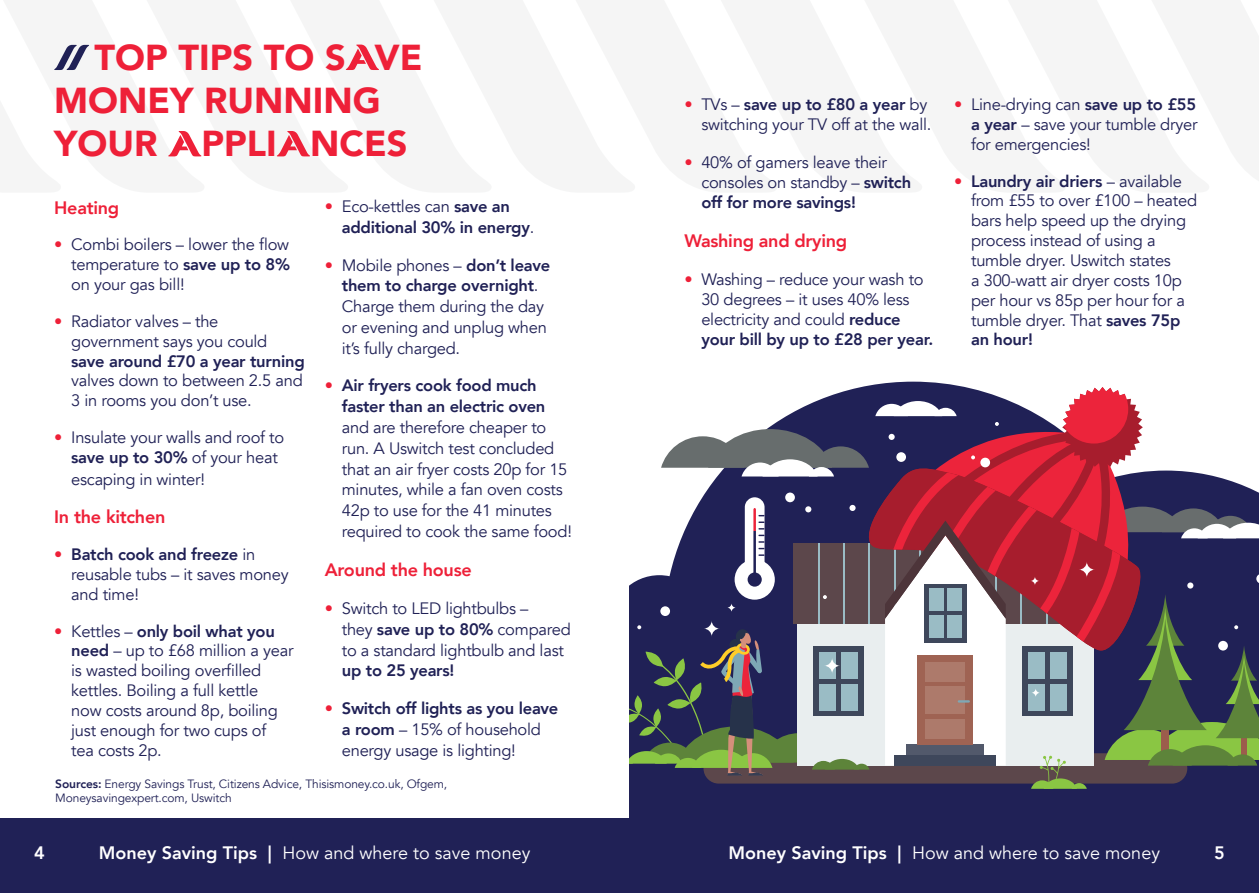
<style>
.page{position:relative;width:1259px;height:893px;background:#fff}
.page>*{position:absolute;margin:0;border:0;box-sizing:border-box;transform-origin:0 0}
.t1{font:900 36px/43.2px "Avenir";color:#ee2038}
.t2{font:18px "Avenir";color:#fff}
.t3{font:800 18px "Avenir";letter-spacing:-.015em;color:#ee2038}
.t4{font:800 18px "Avenir";color:#fff}
.t5{font:16.5px/19.8px "Avenir";letter-spacing:-.015em;color:#202156}
.t6{font:800 16.5px/20.7px "Avenir";letter-spacing:-.015em;color:#202156}
.t7{font:12px/14.4px "Avenir";letter-spacing:-.01em;color:#202156}
.s1{color:#ee2038}
.s2{font-weight:800}
.s3{font-weight:400;color:#ee2038}
.s4{font-weight:400}
</style>
<div class="page">
<div style="left:0;top:819px;width:1259px;height:74px;background:#202156"></div>
<svg style="left:346px;top:45px;width:33px;height:25px"></svg>
<svg style="left:54px;top:44px;width:148px;height:113px"></svg>
<svg style="left:277px;top:131px;width:33px;height:25px"></svg>
<svg style="left:629px;top:382px;width:630px;height:437px;fill:#202156"></svg>
<svg style="left:661px;top:429px;width:208px;height:47px"></svg>
<div style="left:703px;top:753px;width:484px;height:31px;background:#5c474b;border-radius:15px"></div>
<svg style="left:703px;top:620px;width:17px;height:17px"></svg>
<svg style="left:727px;top:603px;width:9px;height:9px"></svg>
<div style="left:793px;top:543px;width:304px;height:81px;background:#5c474b"></div>
<hr style="left:818px;top:543px;width:1px;height:81px;background:#9abcc5">
<hr style="left:843px;top:543px;width:2px;height:81px;background:#9abcc5">
<svg style="left:861px;top:468px;width:14px;height:187px"></svg>
<div style="left:785px;top:493px;width:10px;height:9px;background:#fff;border-radius:50%"></div>
<svg style="left:805px;top:506px;width:6px;height:6px"></svg>
<svg style="left:849px;top:505px;width:6px;height:6px"></svg>
<svg style="left:823px;top:595px;width:4px;height:4px"></svg>
<div style="left:660px;top:606px;width:10px;height:10px;background:#fff;border-radius:50%"></div>
<div style="left:734px;top:559px;width:41px;height:41px;background:#fff;border-radius:50%"></div>
<div style="left:745px;top:497px;width:19px;height:83px;background:#fff;border-radius:10px"></div>
<svg style="left:747px;top:572px;width:15px;height:15px"></svg>
<svg style="left:753px;top:508px;width:11px;height:72px"></svg>
<svg style="left:875px;top:387px;width:384px;height:402px"></svg>
<svg style="left:629px;top:625px;width:240px;height:151px;background:#626b73"></svg>
<svg style="left:1030px;top:576px;width:9px;height:9px"></svg>
<svg style="left:1078px;top:562px;width:17px;height:16px"></svg>
<svg style="left:824px;top:658px;width:16px;height:16px"></svg>
<svg style="left:1031px;top:688px;width:9px;height:9px"></svg>
<h1 class="t1" style="left:54px;top:35px;width:370px;text-indent:40px">TOP TIPS TO S VE<br>MONEY RUNNING<br>YOUR PPLI NCES</h1>
<p class="t3" style="left:54px;top:193px;width:67px">Heating</p>
<p class="t5" style="left:71px;top:235px;width:220px;text-align:justify;text-indent:-17px"><span class="s1">•</span> Combi boilers – lower the flow temperature to <span class="s2">save up to 8% </span>on your gas bill!</p>
<p class="t5" style="left:71px;top:312px;width:198px;text-indent:-17px"><span class="s1">•</span> Radiator valves – the government says you could</p>
<p class="t6" style="left:71px;top:351px;width:235px">save around £70 a year turning</p>
<p class="t5" style="left:71px;top:371px;width:233px">valves down to between 2.5 and<br>3 in rooms you don’t use.</p>
<p class="t5" style="left:71px;top:428px;width:214px;text-indent:-17px"><span class="s1">•</span> Insulate your walls and roof to <span class="s2">save up to 30%</span> of your heat</p>
<p class="t5" style="left:71px;top:469px;width:135px">escaping in winter!</p>
<p class="t3" style="left:54px;top:503px;width:113px">In the kitchen</p>
<p class="t5" style="left:71px;top:545px;width:219px;text-indent:-17px"><span class="s1">•</span> <span class="s2">Batch cook and freeze</span> in reusable tubs – it saves money and time!</p>
<p class="t5" style="left:71px;top:621px;width:224px;text-indent:-17px"><span class="s1">•</span> Kettles – <span class="s2">only boil what you need</span> – up to £68 million a year is wasted boiling overfilled kettles. Boiling a full kettle<br>now costs around 8p, boiling just enough for two cups of<br>tea costs 2p.</p>
<p class="t6" style="left:342px;top:196px;width:194px;text-indent:-17px"><span class="s3">•</span> <span class="s4">Eco-kettles can</span> save an additional 30% in energy<span class="s4">.</span></p>
<p class="t5" style="left:342px;top:255px;width:210px;line-height:20.7px;text-indent:-17px"><span class="s1">•</span> Mobile phones – <span class="s2">don’t leave them to charge overnight</span>.<br>Charge them during the day or evening and unplug when it’s fully charged.</p>
<p class="t6" style="left:342px;top:375px;width:205px;text-indent:-17px"><span class="s3">•</span> Air fryers cook food much faster than an electric oven</p>
<p class="t5" style="left:342px;top:417px;width:232px;line-height:20.7px">and are therefore cheaper to run. A Uswitch test concluded that an air fryer costs 20p for 15 minutes, while a fan oven costs<br>42p to use for the 41 minutes required to cook the same food!</p>
<p class="t3" style="left:325px;top:556px;width:148px">Around the house</p>
<p class="t5" style="left:342px;top:598px;width:230px;line-height:20.7px;text-indent:-17px"><span class="s1">•</span> Switch to LED lightbulbs –<br>they <span class="s2">save up to 80%</span> compared to a standard lightbulb and last</p>
<p class="t6" style="left:342px;top:660px;width:114px">up to 25 years!</p>
<p class="t5" style="left:342px;top:698px;width:218px;line-height:20.7px;text-indent:-17px"><span class="s1">•</span> <span class="s2">Switch off lights as you leave a room</span> – 15% of household energy usage is lighting!</p>
<p class="t7" style="left:55px;top:776px;width:393px"><span class="s2">Sources:</span> Energy Savings Trust, Citizens Advice, Thisismoney.co.uk, Ofgem,<br>Moneysavingexpert.com, Uswitch</p>
<p class="t5" style="left:684px;top:95px;width:249px;line-height:20.2px;text-align:right"><span class="s1">•</span> TVs – <span class="s2">save up to £80 a year</span> by switching your TV off at the wall.</p>
<p class="t5" style="left:701px;top:152px;width:211px;line-height:20.2px;text-indent:-17px"><span class="s1">•</span> 40% of gamers leave their consoles on standby – <span class="s2">switch off for more savings!</span></p>
<p class="t3" style="left:684px;top:227px;width:164px">Washing and drying</p>
<p class="t5" style="left:701px;top:269px;width:233px;line-height:20.2px;text-indent:-17px"><span class="s1">•</span> Washing – reduce your wash to<br>30 degrees – it uses 40% less electricity and could <span class="s2">reduce your bill by up to £28 per year.</span></p>
<p class="t5" style="left:971px;top:95px;width:228px;text-align:justify;text-indent:-17px"><span class="s1">•</span> Line-drying can <span class="s2">save up to £55 a year</span> – save your tumble dryer for emergencies!</p>
<p class="t5" style="left:971px;top:171px;width:228px;text-indent:-17px"><span class="s1">•</span> <span class="s2">Laundry air driers</span> – available from £55 to over £100 – heated bars help speed up the drying process instead of using a tumble dryer. Uswitch states<br>a 300-watt air dryer costs 10p per hour vs 85p per hour for a tumble dryer. That <span class="s2">saves 75p an hour!</span></p>
<p class="t4" style="left:34px;top:839px;width:12px">4</p>
<p class="t2" style="left:99px;top:842px;width:433px"><span class="s2">Money Saving Tips |</span> How and where to save money</p>
<p class="t2" style="left:728px;top:842px;width:433px"><span class="s2">Money Saving Tips |</span> How and where to save money</p>
<p class="t4" style="left:1214px;top:839px;width:12px">5</p>
</div>
